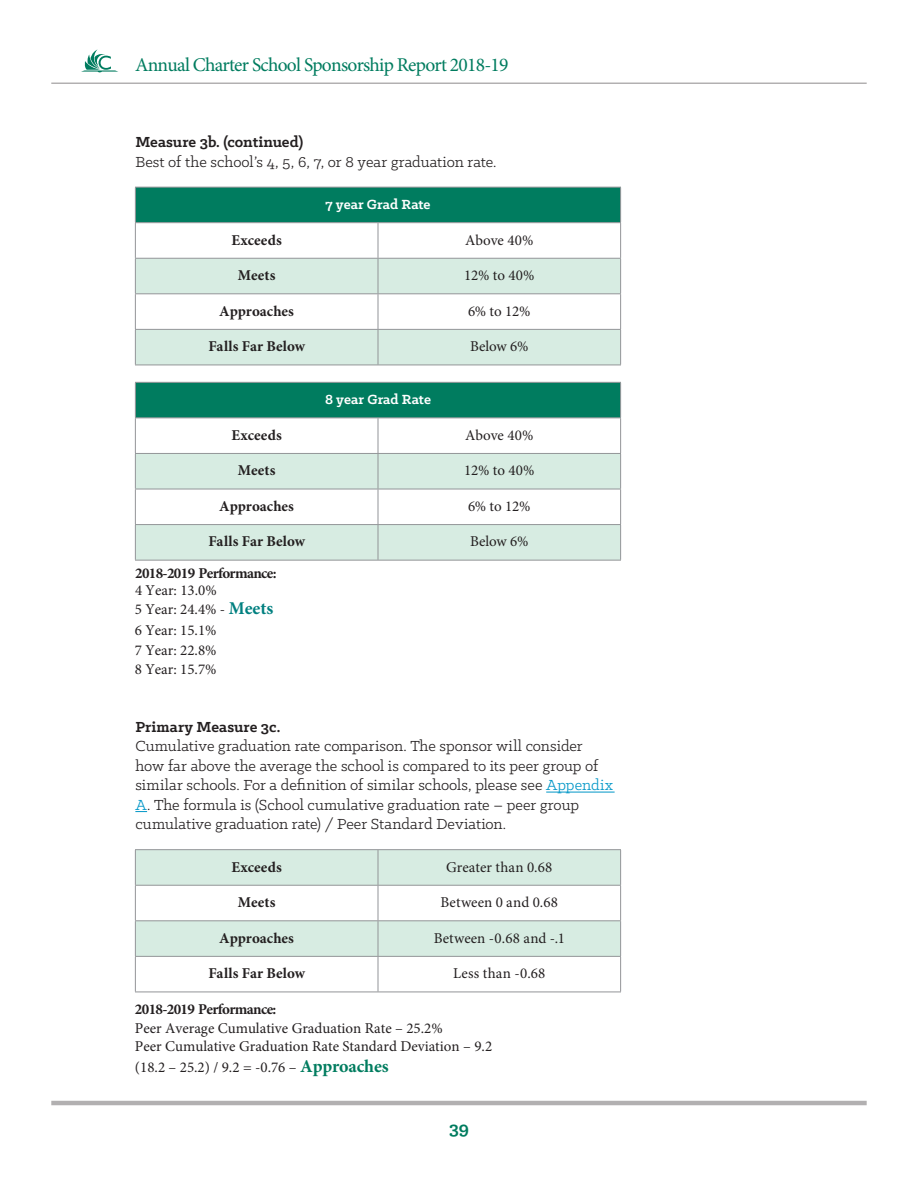
<style>
.page{position:relative;width:918px;height:1188px;background:#fff}
.page>*{position:absolute;margin:0;border:0;box-sizing:border-box;transform-origin:0 0}
.t1{font:19.5px "Minion Pro";letter-spacing:-.04em;color:#007c5f}
.t2{font:700 19.5px "Klinic Slab";color:#007c5f}
.Text__Headline{font:16.5px/19.5px "Klinic Slab";color:#231f20}
.Text__Copy{font:15px/18.8px "Minion Pro";color:#231f20}
.Text__Copy-2{font:700 15px "Minion Pro";letter-spacing:.005em;color:#231f20}
.Text__Copy-3{font:700 15px/17.1px "Minion Pro";letter-spacing:-.045em;color:#231f20}
.Text__Copy-4{font:700 15px "Klinic Slab";letter-spacing:.01em;color:#fff}
.s1{font-weight:700}
.s2{font-weight:400}
.s3{font-weight:700;font-size:18px;color:#008080}
.s4{color:#0096c7}
.s5{font-weight:700;font-size:18px;color:#007c5f}
</style>
<div class="page">
<hr style="left:51px;top:1101px;width:816px;height:4px;background:#b2b0b1">
<hr style="left:51px;top:83px;width:816px;height:1px;background:#231f20">
<svg style="left:81px;top:49px;width:37px;height:23px"></svg>
<div style="left:136px;top:188px;width:484px;height:34px;background:#007c5f"></div>
<svg style="left:136px;top:223px;width:484px;height:35px"></svg>
<svg style="left:135px;top:259px;width:486px;height:301px;fill:#d7ece2"></svg>
<hr style="left:135px;top:187px;width:243px;height:1px;background:#939598">
<hr style="left:135px;top:187px;width:1px;height:35px;background:#939598">
<hr style="left:378px;top:187px;width:243px;height:1px;background:#939598">
<hr style="left:620px;top:187px;width:1px;height:35px;background:#939598">
<hr style="left:135px;top:222px;width:243px;height:1px;background:#939598">
<hr style="left:135px;top:223px;width:1px;height:35px;background:#939598">
<hr style="left:378px;top:222px;width:243px;height:1px;background:#939598">
<hr style="left:378px;top:223px;width:1px;height:35px;background:#939598">
<hr style="left:620px;top:223px;width:1px;height:35px;background:#939598">
<hr style="left:135px;top:258px;width:243px;height:1px;background:#939598">
<hr style="left:135px;top:259px;width:1px;height:34px;background:#939598">
<hr style="left:378px;top:258px;width:243px;height:1px;background:#939598">
<hr style="left:378px;top:259px;width:1px;height:34px;background:#939598">
<hr style="left:620px;top:259px;width:1px;height:34px;background:#939598">
<hr style="left:135px;top:293px;width:243px;height:1px;background:#939598">
<hr style="left:135px;top:294px;width:1px;height:35px;background:#939598">
<hr style="left:378px;top:293px;width:243px;height:1px;background:#939598">
<hr style="left:378px;top:294px;width:1px;height:35px;background:#939598">
<hr style="left:620px;top:294px;width:1px;height:35px;background:#939598">
<hr style="left:135px;top:329px;width:243px;height:1px;background:#939598">
<hr style="left:135px;top:330px;width:1px;height:35px;background:#939598">
<hr style="left:378px;top:329px;width:243px;height:1px;background:#939598">
<hr style="left:378px;top:330px;width:1px;height:35px;background:#939598">
<hr style="left:620px;top:330px;width:1px;height:35px;background:#939598">
<hr style="left:135px;top:365px;width:243px;height:1px;background:#939598">
<hr style="left:378px;top:365px;width:243px;height:1px;background:#939598">
<hr style="left:135px;top:382px;width:243px;height:1px;background:#939598">
<hr style="left:135px;top:383px;width:1px;height:35px;background:#939598">
<hr style="left:378px;top:382px;width:243px;height:1px;background:#939598">
<hr style="left:620px;top:383px;width:1px;height:35px;background:#939598">
<hr style="left:135px;top:418px;width:243px;height:1px;background:#939598">
<hr style="left:135px;top:418px;width:1px;height:35px;background:#939598">
<hr style="left:378px;top:418px;width:243px;height:1px;background:#939598">
<hr style="left:378px;top:418px;width:1px;height:35px;background:#939598">
<hr style="left:620px;top:418px;width:1px;height:35px;background:#939598">
<hr style="left:135px;top:453px;width:243px;height:1px;background:#939598">
<hr style="left:135px;top:454px;width:1px;height:35px;background:#939598">
<hr style="left:378px;top:453px;width:243px;height:1px;background:#939598">
<hr style="left:378px;top:454px;width:1px;height:35px;background:#939598">
<hr style="left:620px;top:454px;width:1px;height:35px;background:#939598">
<hr style="left:135px;top:489px;width:243px;height:1px;background:#939598">
<hr style="left:135px;top:489px;width:1px;height:35px;background:#939598">
<hr style="left:378px;top:489px;width:243px;height:1px;background:#939598">
<hr style="left:378px;top:489px;width:1px;height:35px;background:#939598">
<hr style="left:620px;top:489px;width:1px;height:35px;background:#939598">
<hr style="left:135px;top:524px;width:243px;height:1px;background:#939598">
<hr style="left:135px;top:525px;width:1px;height:35px;background:#939598">
<hr style="left:378px;top:524px;width:243px;height:1px;background:#939598">
<hr style="left:378px;top:525px;width:1px;height:35px;background:#939598">
<hr style="left:620px;top:525px;width:1px;height:35px;background:#939598">
<hr style="left:135px;top:560px;width:243px;height:1px;background:#939598">
<hr style="left:378px;top:560px;width:243px;height:1px;background:#939598">
<svg style="left:135px;top:791px;width:485px;height:201px"></svg>
<svg style="left:136px;top:850px;width:484px;height:106px;fill:#d7ece2"></svg>
<hr style="left:135px;top:849px;width:243px;height:1px;background:#939598">
<hr style="left:135px;top:850px;width:1px;height:35px;background:#939598">
<hr style="left:378px;top:849px;width:243px;height:1px;background:#939598">
<hr style="left:378px;top:850px;width:1px;height:35px;background:#939598">
<hr style="left:620px;top:850px;width:1px;height:35px;background:#939598">
<hr style="left:135px;top:885px;width:243px;height:1px;background:#939598">
<hr style="left:135px;top:886px;width:1px;height:34px;background:#939598">
<hr style="left:378px;top:885px;width:243px;height:1px;background:#939598">
<hr style="left:378px;top:886px;width:1px;height:34px;background:#939598">
<hr style="left:620px;top:886px;width:1px;height:34px;background:#939598">
<hr style="left:135px;top:920px;width:243px;height:1px;background:#939598">
<hr style="left:135px;top:921px;width:1px;height:35px;background:#939598">
<hr style="left:378px;top:920px;width:243px;height:1px;background:#939598">
<hr style="left:378px;top:921px;width:1px;height:35px;background:#939598">
<hr style="left:620px;top:921px;width:1px;height:35px;background:#939598">
<hr style="left:135px;top:956px;width:243px;height:1px;background:#939598">
<hr style="left:135px;top:957px;width:1px;height:35px;background:#939598">
<hr style="left:378px;top:956px;width:243px;height:1px;background:#939598">
<hr style="left:378px;top:957px;width:1px;height:35px;background:#939598">
<hr style="left:620px;top:957px;width:1px;height:35px;background:#939598">
<hr style="left:135px;top:992px;width:243px;height:1px;background:#939598">
<hr style="left:378px;top:992px;width:243px;height:1px;background:#939598">
<hr style="left:546px;top:792px;width:69px;height:1px;background:#0096c7">
<svg style="left:135px;top:811px;width:12px;height:1px"></svg>
<p class="t1" style="left:135px;top:52px;width:375px">Annual Charter School Sponsorship Report 2018-19</p>
<p class="Text__Headline" style="left:135px;top:132px;width:362px"><span class="s1">Measure 3b. (continued)<br></span>Best of the school’s 4, 5, 6, 7, or 8 year graduation rate.</p>
<p class="Text__Copy-4" style="left:325px;top:195px;width:107px">7 year Grad Rate</p>
<p class="Text__Copy-2" style="left:232px;top:229px;width:52px">Exceeds</p>
<p class="Text__Copy" style="left:465px;top:230px;width:70px">Above 40%</p>
<p class="Text__Copy-2" style="left:238px;top:265px;width:39px">Meets</p>
<p class="Text__Copy" style="left:464px;top:266px;width:72px">12% to 40%</p>
<p class="Text__Copy-2" style="left:219px;top:300px;width:76px">Approaches</p>
<p class="Text__Copy" style="left:468px;top:302px;width:64px">6% to 12%</p>
<p class="Text__Copy-2" style="left:208px;top:336px;width:98px">Falls Far Below</p>
<p class="Text__Copy" style="left:470px;top:337px;width:60px">Below 6%</p>
<p class="Text__Copy-4" style="left:325px;top:390px;width:107px">8 year Grad Rate</p>
<p class="Text__Copy-2" style="left:232px;top:424px;width:52px">Exceeds</p>
<p class="Text__Copy" style="left:465px;top:426px;width:70px">Above 40%</p>
<p class="Text__Copy-2" style="left:238px;top:460px;width:39px">Meets</p>
<p class="Text__Copy" style="left:464px;top:461px;width:72px">12% to 40%</p>
<p class="Text__Copy-2" style="left:219px;top:496px;width:76px">Approaches</p>
<p class="Text__Copy" style="left:468px;top:497px;width:64px">6% to 12%</p>
<p class="Text__Copy-2" style="left:208px;top:531px;width:98px">Falls Far Below</p>
<p class="Text__Copy" style="left:470px;top:532px;width:60px">Below 6%</p>
<p class="Text__Copy-3" style="left:135px;top:565px;width:143px">2018-2019 Performance:<br><span class="s2">4 Year: 13.0%</span></p>
<p class="Text__Copy" style="left:135px;top:599px;width:140px;line-height:20.9px">5 Year: 24.4% - <span class="s3">Meets<br></span>6 Year: 15.1%</p>
<p class="Text__Copy" style="left:135px;top:640px;width:83px;line-height:19.5px">7 Year: 22.8%<br>8 Year: 15.7%</p>
<p class="Text__Headline" style="left:135px;top:717px;width:479px"><span class="s1">Primary Measure 3c.<br></span>Cumulative graduation rate comparison. The sponsor will consider how far above the average the school is compared to its peer group of similar schools. For a definition of similar schools, please see <span class="s4">Appendix A</span>. The formula is (School cumulative graduation rate – peer group cumulative graduation rate) / Peer Standard Deviation.</p>
<p class="Text__Copy-2" style="left:232px;top:856px;width:52px">Exceeds</p>
<p class="Text__Copy" style="left:446px;top:857px;width:108px">Greater than 0.68</p>
<p class="Text__Copy-2" style="left:238px;top:892px;width:39px">Meets</p>
<p class="Text__Copy" style="left:441px;top:893px;width:119px">Between 0 and 0.68</p>
<p class="Text__Copy-2" style="left:219px;top:927px;width:76px">Approaches</p>
<p class="Text__Copy" style="left:434px;top:929px;width:133px">Between -0.68 and -.1</p>
<p class="Text__Copy-2" style="left:208px;top:963px;width:98px">Falls Far Below</p>
<p class="Text__Copy" style="left:453px;top:964px;width:94px">Less than -0.68</p>
<p class="Text__Copy" style="left:135px;top:1000px;width:359px"><span class="s1">2018-2019 Performance:<br></span>Peer Average Cumulative Graduation Rate – 25.2%<br>Peer Cumulative Graduation Rate Standard Deviation – 9.2</p>
<p class="Text__Copy" style="left:135px;top:1058px;width:255px">(18.2 – 25.2) / 9.2 = -0.76 – <span class="s5">Approaches</span></p>
<p class="t2" style="left:449px;top:1115px;width:21px">39</p>
</div>
